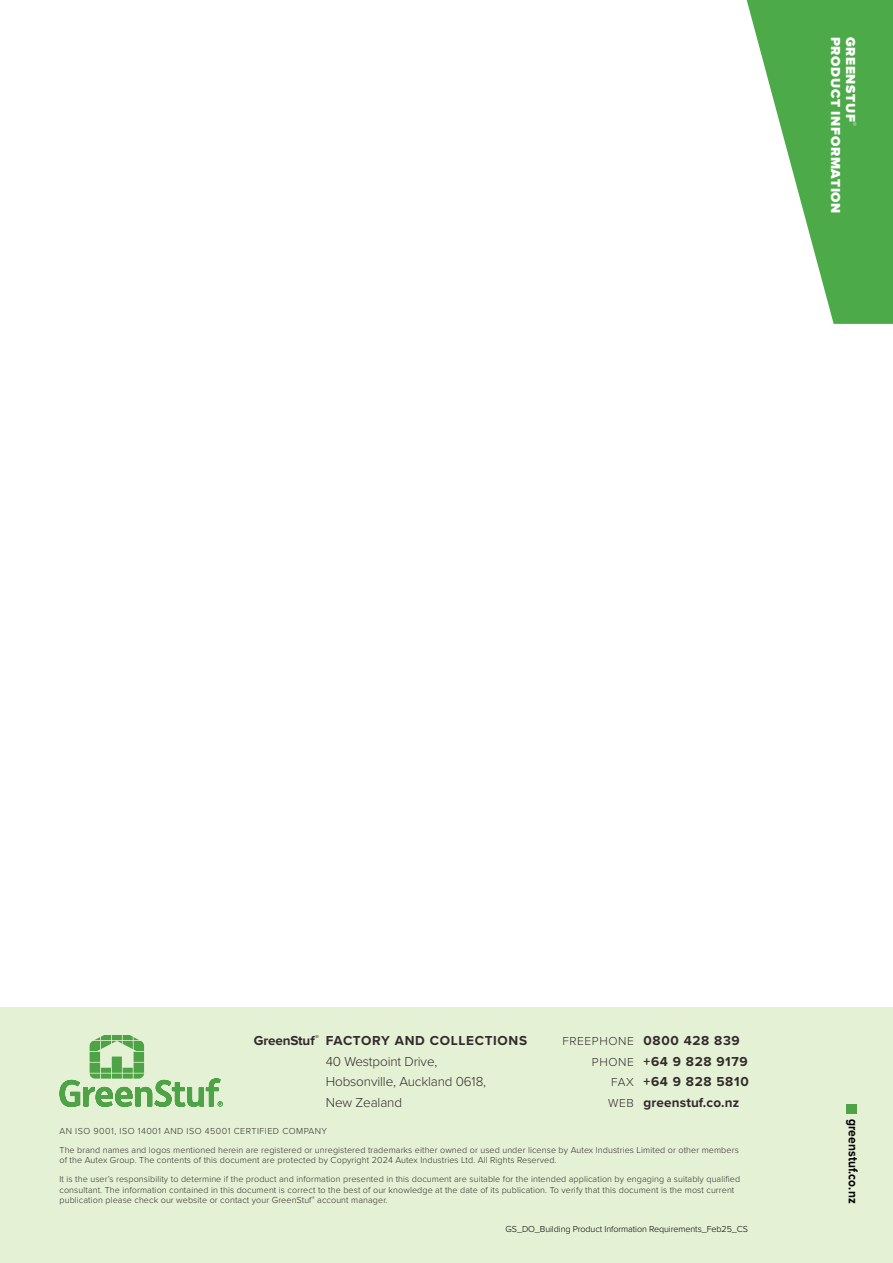
<style>
.page{position:relative;width:893px;height:1263px;background:#fff}
.page>*{position:absolute;margin:0;border:0;box-sizing:border-box;transform-origin:0 0}
.t1{font:300 13.5px/20.7px "Proxima Nova";letter-spacing:-.01em;color:#312c2d}
.t2{font:700 13.5px "Proxima Nova";letter-spacing:.05em;color:#312c2d}
.t3{font:900 13.5px/15px "Proxima Nova";letter-spacing:.05em;color:#fff}
.t4{font:700 13.5px "Proxima Nova";letter-spacing:.01em;color:#312c2d}
.t5{font:700 13.2px "Proxima Nova";letter-spacing:.01em;color:#000;scale:.91 1}
.t6{font:300 9px/19px "Proxima Nova";letter-spacing:.01em;color:#312c2d}
.t7{font:300 9px "Proxima Nova";letter-spacing:-.01em;color:#000}
.s1{font-weight:700}
.s2{font-weight:300;font-size:12px}
</style>
<div class="page">
<svg style="left:746px;top:0;width:147px;height:324px;fill:#4cab48"></svg>
<div style="left:0;top:1008px;width:893px;height:255px;background:#e5f1d4"></div>
<svg style="left:60px;top:1035px;width:163px;height:72px"></svg>
<div style="left:847px;top:1104px;width:10px;height:9px;background:#4ea346"></div>
<h1 class="t3" style="left:858px;top:37px;width:178px;rotate:90deg">GREENSTUF<sup>®<br></sup>PRODUCT INFORMATION</h1>
<h1 class="t1" style="left:326px;top:1029px;width:203px;text-indent:-72px"><span class="s1">GreenStuf</span><sup>®</sup> <span class="s1">FACTORY AND COLLECTIONS<br></span>40 Westpoint Drive,<br>Hobsonville, Auckland 0618,<br>New Zealand</h1>
<h1 class="t2" style="left:562px;top:1030px;width:179px"><span class="s2">FREEPHONE</span> 0800 428 839</h1>
<h1 class="t2" style="left:592px;top:1051px;width:157px"><span class="s2">PHONE</span> +64 9 828 9179</h1>
<h1 class="t2" style="left:611px;top:1072px;width:139px"><span class="s2">FAX</span> +64 9 828 5810</h1>
<h1 class="t4" style="left:608px;top:1092px;width:132px"><span class="s2">WEB</span> greenstuf.co.nz</h1>
<p class="t6" style="left:60px;top:1120px;width:681px">AN ISO 9001, ISO 14001 AND ISO 45001 CERTIFIED COMPANY<br>The brand names and logos mentioned herein are registered or unregistered trademarks either owned or used under license by Autex Industries Limited or other members</p>
<p class="t6" style="left:60px;top:1150px;width:682px">of the Autex Group. The contents of this document are protected by Copyright 2024 Autex Industries Ltd. All Rights Reserved.<br>It is the user’s responsibility to determine if the product and information presented in this document are suitable for the intended application by engaging a suitably qualified</p>
<p class="t6" style="left:60px;top:1184px;width:676px;line-height:10.5px">consultant. The information contained in this document is correct to the best of our knowledge at the date of its publication. To verify that this document is the most current publication please check our website or contact your GreenStuf<sup>®</sup> account manager.</p>
<p class="t7" style="left:506px;top:1222px;width:244px">GS_DO_Building Product Information Requirements_Feb25_CS</p>
<h2 class="t5" style="left:863px;top:1118px;width:95px;rotate:90deg">greenstuf.co.nz</h2>
</div>
